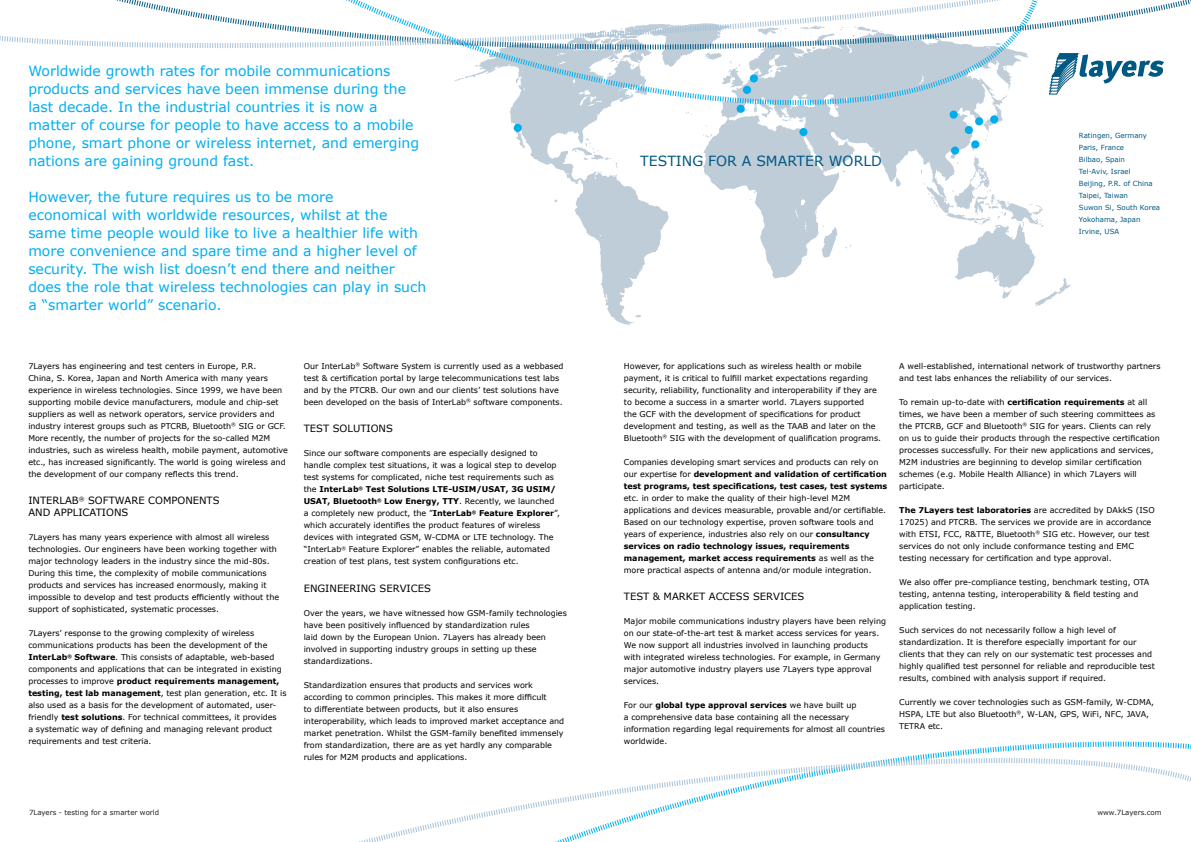
<style>
.page{position:relative;width:1191px;height:842px;background:#fff}
.page>*{position:absolute;margin:0;border:0;box-sizing:border-box;transform-origin:0 0}
.t1{font:14px/18px "Verdana";color:#00aeef}
.t2{font:14px "Verdana";color:#005883}
.t3{font:10px/12px "Verdana";color:#000}
.t4{font:8px/12px "Verdana";color:#000}
.t5{font:700 8px/12px "Verdana";color:#000}
.t6{font:7px/12px "Verdana";color:#005883}
.t7{font:7px "Verdana";color:#231f20}
.s1{font-weight:700}
.s2{font-weight:400}
</style>
<div class="page">
<svg style="left:607px;top:306px;width:35px;height:19px"></svg>
<svg style="left:905px;top:741px;width:286px;height:16px"></svg>
<svg style="left:595px;top:757px;width:596px;height:76px"></svg>
<svg style="left:0;top:0;width:1191px;height:306px"></svg>
<svg style="left:359px;top:792px;width:236px;height:50px"></svg>
<p class="t1" style="left:28px;top:61px;width:392px">Worldwide growth rates for mobile communications products and services have been immense during the last decade. In the industrial countries it is now a matter of course for people to have access to a mobile phone, smart phone or wireless internet, and emerging nations are gaining ground fast.</p>
<p class="t1" style="left:28px;top:187px;width:399px">However, the future requires us to be more<br>economical with worldwide resources, whilst at the same time people would like to live a healthier life with more convenience and spare time and a higher level of security. The wish list doesn’t end there and neither does the role that wireless technologies can play in such a “smarter world” scenario.</p>
<p class="t4" style="left:28px;top:360px;width:261px">7Layers has engineering and test centers in Europe, P.R.<br>China, S. Korea, Japan and North America with many years experience in wireless technologies. Since 1999, we have been supporting mobile device manufacturers, module and chip-set suppliers as well as network operators, service providers and industry interest groups such as PTCRB, Bluetooth<sup>®</sup> SIG or GCF.<br>More recently, the number of projects for the so-called M2M industries, such as wireless health, mobile payment, automotive etc., has increased significantly. The world is going wireless and the development of our company reflects this trend.</p>
<p class="t3" style="left:28px;top:494px;width:193px">INTERLAB<sup>®</sup> SOFTWARE COMPONENTS<br>AND APPLICATIONS</p>
<p class="t4" style="left:28px;top:531px;width:252px">7Layers has many years experience with almost all wireless technologies. Our engineers have been working together with major technology leaders in the industry since the mid-80s.<br>During this time, the complexity of mobile communications products and services has increased enormously, making it impossible to develop and test products efficiently without the support of sophisticated, systematic processes.</p>
<p class="t4" style="left:28px;top:627px;width:260px">7Layers’ response to the growing complexity of wireless communications products has been the development of the <span class="s1">InterLab</span><sup>®</sup> <span class="s1">Software</span>. This consists of adaptable, web-based components and applications that can be integrated in existing processes to improve <span class="s1">product requirements management, testing, test lab management</span>, test plan generation, etc. It is also used as a basis for the development of automated, user&shy;friendly <span class="s1">test solutions</span>. For technical committees, it provides<br>a systematic way of defining and managing relevant product requirements and test criteria.</p>
<p class="t4" style="left:304px;top:360px;width:261px">Our InterLab<sup>®</sup> Software System is currently used as a webbased test &amp; certification portal by large telecommunications test labs and by the PTCRB. Our own and our clients’ test solutions have been developed on the basis of InterLab<sup>®</sup> software components.</p>
<p class="t3" style="left:304px;top:422px;width:14px">Test</p>
<p class="t3" style="left:333px;top:422px;width:35px">Solutions</p>
<p class="t4" style="left:304px;top:447px;width:258px">Since our software components are especially designed to handle complex test situations, it was a logical step to develop test systems for complicated, niche test requirements such as the <span class="s1">InterLab</span><sup>®</sup> <span class="s1">Test Solutions LTE-USIM/USAT, 3G USIM/ USAT, Bluetooth</span><sup>®</sup> <span class="s1">Low Energy, TTY</span>. Recently, we launched a completely new product, the ”<span class="s1">InterLab</span><sup>®</sup> <span class="s1">Feature Explorer</span>”, which accurately identifies the product features of wireless devices with integrated GSM, W-CDMA or LTE technology. The “InterLab<sup>®</sup> Feature Explorer” enables the reliable, automated creation of test plans, test system configurations etc.</p>
<p class="t3" style="left:304px;top:582px;width:14px">Engineering</p>
<p class="t3" style="left:379px;top:582px;width:34px">Services</p>
<p class="t4" style="left:304px;top:607px;width:264px">Over the years, we have witnessed how GSM-family technologies have been positively influenced by standardization rules<br>laid down by the European U nion. 7Layers has already been involved in supporting industry groups in setting up these standardizations.</p>
<p class="t4" style="left:304px;top:679px;width:262px">Standardization ensures that products and services work according to common principles. This makes it more difficult<br>to differentiate between products, but it also ensures interoperability, which leads to improved market acceptance and market penetration. Whilst the GSM-family benefited immensely from standardization, there are as yet hardly any comparable rules for M2M products and applications.</p>
<h1 class="t2" style="left:640px;top:152px;width:243px">TESTING FOR A SMARTER WORLD</h1>
<p class="t6" style="left:1079px;top:129px;width:83px">Ratingen, Germany<br>Paris, France<br>Bilbao, Spain<br>Tel-Aviv, Israel<br>Beijing, P.R. of China<br>Taipei, Taiwan<br>Suwon Si, South Korea<br>Yokohama, Japan<br>Irvine, USA</p>
<p class="t4" style="left:624px;top:360px;width:259px">However, for applications such as wireless health or mobile payment, it is critical to fulfill market expectations regarding security, reliability, functionality and interoperability if they are to become a success in a smarter world. 7Layers supported<br>the GCF with the development of specifications for product development and testing, as well as the TAAB and later on the Bluetooth<sup>®</sup> SIG with the development of qualification programs.</p>
<p class="t5" style="left:624px;top:456px;width:265px"><span class="s2">Companies developing smart services and products can rely on our expertise for</span> development and validation of certification test programs, test specifications, test cases, test systems</p>
<p class="t4" style="left:624px;top:492px;width:264px">etc. in order to make the quality of their high-level M2M applications and devices measurable, provable and/or certifiable.<br>Based on our technology expertise, proven software tools and years of experience, industries also rely on our <span class="s1">consultancy services on radio technology issues, requirements management, market access requirements</span> as well as the more practical aspects of antenna and/or module integration.</p>
<p class="t3" style="left:624px;top:590px;width:182px">TEST &amp; MARKET ACCESS SERVICES</p>
<p class="t4" style="left:624px;top:615px;width:264px">Major mobile communications industry players have been relying on our state-of-the-art test &amp; market access services for years.<br>We now support all industries involved in launching products with integrated wireless technologies. For example, in Germany major automotive industry players use 7Layers type approval services.</p>
<p class="t4" style="left:624px;top:699px;width:263px">For our <span class="s1">global type approval services</span> we have built up<br>a comprehensive data base containing all the necessary information regarding legal requirements for almost all countries worldwide.</p>
<p class="t4" style="left:899px;top:360px;width:263px">A well-established, international network of trustworthy partners and test labs enhances the reliability of our services.</p>
<p class="t4" style="left:899px;top:396px;width:262px">To remain up-to-date with <span class="s1">certification requirements</span> at all times, we have been a member of such steering committees as the PTCRB, GCF and Bluetooth<sup>®</sup> SIG for years. Clients can rely on us to guide their products through the respective certification processes successfully. For their new applications and services, M2M industries are beginning to develop similar certification schemes (e.g. Mobile Health Alliance) in which 7Layers will participate.</p>
<p class="t4" style="left:899px;top:504px;width:257px"><span class="s1">The 7Layers test laboratories</span> are accredited by DAkkS (ISO 17025) and PTCRB. The services we provide are in accordance with ETSI, FCC, R&amp;TTE, Bluetooth<sup>®</sup> SIG etc. However, our test services do not only include conformance testing and EMC testing necessary for certification and type approval.</p>
<p class="t4" style="left:899px;top:576px;width:252px">We also offer pre-compliance testing, benchmark testing, OTA testing, antenna testing, interoperability &amp; field testing and application testing.</p>
<p class="t4" style="left:899px;top:624px;width:257px">Such services do not necessarily follow a high level of standardization. It is therefore especially important for our clients that they can rely on our systematic test processes and highly qualified test personnel for reliable and reproducible test results, combined with analysis support if required.</p>
<p class="t4" style="left:899px;top:696px;width:256px">Currently we cover technologies such as GSM-family, W-CDMA,<br>HSPA, LTE but also Bluetooth<sup>®</sup>, W-LAN, GPS, WiFi, NFC, JAVA,<br>TETRA etc.</p>
<p class="t7" style="left:29px;top:808px;width:132px">7Layers - testing for a smarter world</p>
<p class="t7" style="left:1097px;top:808px;width:66px">www.7Layers.com</p>
</div>
